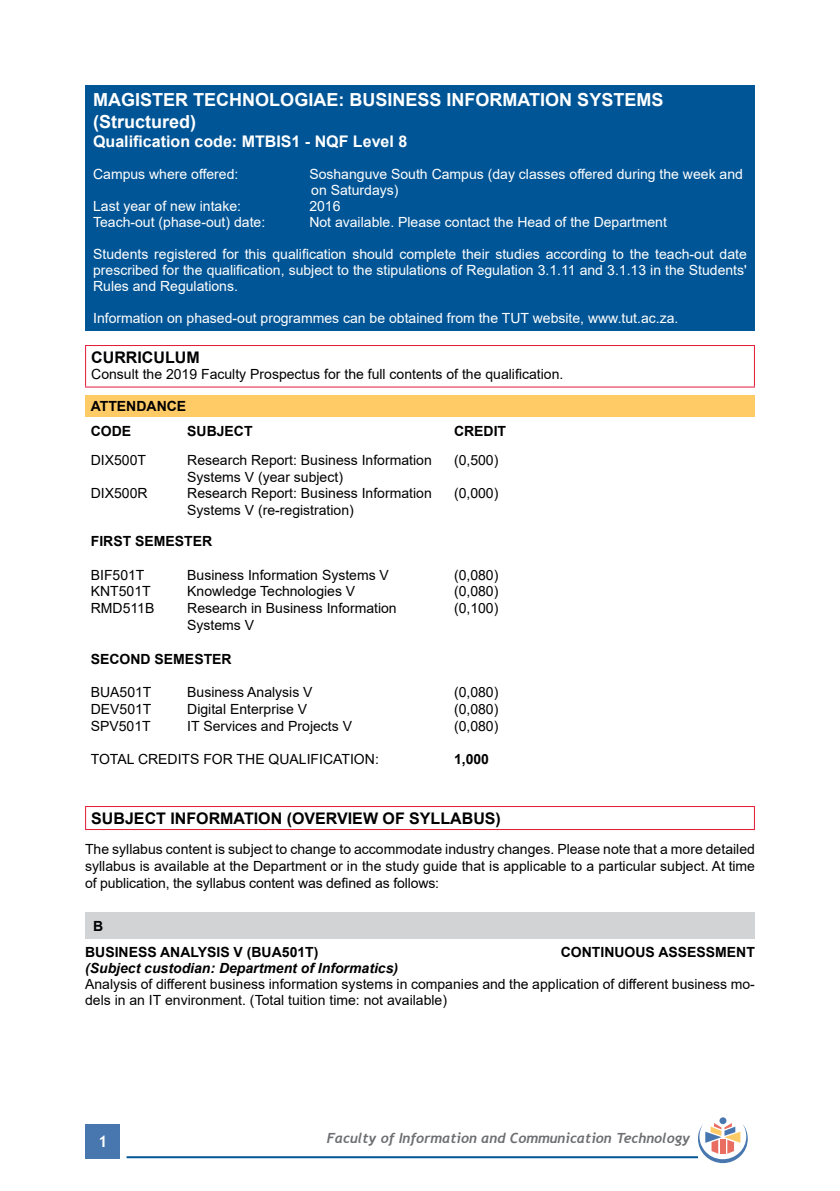
<style>
.page{position:relative;width:840px;height:1191px;background:#fff}
.page>*{position:absolute;margin:0;border:0;box-sizing:border-box;transform-origin:0 0}
.t1{font:700 18px/21.6px "Arial";color:#fff}
.t2{font:700 16px "Arial";color:#000}
.t3{font:700 16px "Arial";color:#fff}
.t4{font:700 16px "Trebuchet MS";color:#fff}
.t5{font:14px/16.8px "Arial";color:#000;text-align:justify}
.t6{font:14px/16px "Arial";color:#fff}
.t7{font:700 14px/24.4px "Arial";color:#000}
.t8{font:italic 700 14px "Trebuchet";color:#6d6e71}
.t9{font:italic 700 14px "Arial";color:#000}
</style>
<div class="page">
<div style="left:86px;top:1124px;width:34px;height:34px;background:#4777ae"></div>
<hr style="left:126px;top:1156px;width:571px;height:2px;background:#005596">
<div style="left:719px;top:1117px;width:7px;height:7px;background:#4777ae;border-radius:50%"></div>
<svg style="left:697px;top:1123px;width:50px;height:40px"></svg>
<div style="left:85px;top:85px;width:669px;height:246px;background:#005596"></div>
<hr style="left:85px;top:345px;width:669px;height:1px;background:#e31837">
<hr style="left:85px;top:346px;width:1px;height:40px;background:#e31837">
<hr style="left:753px;top:346px;width:1px;height:40px;background:#e31837">
<hr style="left:85px;top:386px;width:669px;height:1px;background:#e31837">
<div style="left:85px;top:395px;width:669px;height:22px;background:#ffcb66"></div>
<hr style="left:85px;top:806px;width:669px;height:1px;background:#e31837">
<svg style="left:85px;top:807px;width:1px;height:22px"></svg>
<svg style="left:753px;top:807px;width:1px;height:22px"></svg>
<hr style="left:85px;top:829px;width:669px;height:1px;background:#e31837">
<div style="left:85px;top:912px;width:669px;height:26px;background:#d1d3d4"></div>
<p class="t1" style="left:93px;top:89px;width:571px">MAGISTER TECHNOLOGIAE: BUSINESS INFORMATION SYSTEMS (Structured)</p>
<p class="t3" style="left:93px;top:130px;width:315px">Qualification code: MTBIS1 - NQF Level 8</p>
<p class="t6" style="left:93px;top:166px;width:147px">Campus where offered:</p>
<p class="t6" style="left:309px;top:166px;width:435px">Soshanguve South Campus (day classes offered during the week and on Saturdays)</p>
<p class="t6" style="left:93px;top:198px;width:149px">Last year of new intake:</p>
<p class="t6" style="left:309px;top:198px;width:33px">2016</p>
<p class="t6" style="left:93px;top:214px;width:173px">Teach-out (phase-out) date:</p>
<p class="t6" style="left:309px;top:214px;width:359px">Not available. Please contact the Head of the Department</p>
<p class="t6" style="left:93px;top:246px;width:655px;text-align:justify">Students registered for this qualification should complete their studies according to the teach-out date prescribed for the qualification, subject to the stipulations of Regulation 3.1.11 and 3.1.13 in the Students' Rules and Regulations.</p>
<p class="t6" style="left:93px;top:310px;width:586px">Information on phased-out programmes can be obtained from the TUT website, www.tut.ac.za.</p>
<p class="t2" style="left:91px;top:346px;width:110px">CURRICULUM</p>
<p class="t5" style="left:91px;top:365px;width:473px">Consult the 2019 Faculty Prospectus for the full contents of the qualification.</p>
<p class="t7" style="left:91px;top:394px;width:97px">ATTENDANCE<br>CODE</p>
<p class="t7" style="left:187px;top:419px;width:67px">SUBJECT</p>
<p class="t7" style="left:454px;top:419px;width:54px">CREDIT</p>
<p class="t5" style="left:91px;top:451px;width:57px">DIX500T</p>
<p class="t5" style="left:187px;top:451px;width:246px">Research Report: Business Information</p>
<p class="t5" style="left:454px;top:451px;width:46px">(0,500)</p>
<p class="t5" style="left:187px;top:468px;width:157px">Systems V (year subject)</p>
<p class="t5" style="left:91px;top:485px;width:58px">DIX500R</p>
<p class="t5" style="left:187px;top:485px;width:246px">Research Report: Business Information</p>
<p class="t5" style="left:454px;top:485px;width:46px">(0,000)</p>
<p class="t5" style="left:187px;top:502px;width:168px">Systems V (re-registration)</p>
<p class="t7" style="left:91px;top:529px;width:123px">FIRST SEMESTER</p>
<p class="t5" style="left:91px;top:566px;width:55px">BIF501T</p>
<p class="t5" style="left:187px;top:566px;width:203px">Business Information Systems V</p>
<p class="t5" style="left:454px;top:566px;width:46px">(0,080)</p>
<p class="t5" style="left:91px;top:583px;width:61px">KNT501T</p>
<p class="t5" style="left:187px;top:583px;width:169px">Knowledge Technologies V</p>
<p class="t5" style="left:454px;top:583px;width:46px">(0,080)</p>
<p class="t5" style="left:91px;top:600px;width:65px">RMD511B</p>
<p class="t5" style="left:187px;top:600px;width:211px">Research in Business Information</p>
<p class="t5" style="left:454px;top:600px;width:46px">(0,100)</p>
<p class="t5" style="left:187px;top:616px;width:68px">Systems V</p>
<p class="t7" style="left:91px;top:646px;width:142px">SECOND SEMESTER</p>
<p class="t5" style="left:91px;top:684px;width:62px">BUA501T</p>
<p class="t5" style="left:187px;top:684px;width:127px">Business Analysis V</p>
<p class="t5" style="left:454px;top:684px;width:46px">(0,080)</p>
<p class="t5" style="left:91px;top:700px;width:62px">DEV501T</p>
<p class="t5" style="left:187px;top:700px;width:121px">Digital Enterprise V</p>
<p class="t5" style="left:454px;top:700px;width:46px">(0,080)</p>
<p class="t5" style="left:91px;top:717px;width:61px">SPV501T</p>
<p class="t5" style="left:187px;top:717px;width:166px">IT Services and Projects V</p>
<p class="t5" style="left:454px;top:717px;width:46px">(0,080)</p>
<p class="t5" style="left:91px;top:751px;width:289px">TOTAL CREDITS FOR THE QUALIFICATION:</p>
<p class="t7" style="left:454px;top:747px;width:37px">1,000</p>
<p class="t2" style="left:91px;top:807px;width:411px">SUBJECT INFORMATION (OVERVIEW OF SYLLABUS)</p>
<p class="t5" style="left:85px;top:840px;width:671px">The syllabus content is subject to change to accommodate industry changes. Please note that a more detailed syllabus is available at the Department or in the study guide that is applicable to a particular subject. At time of publication, the syllabus content was defined as follows:</p>
<p class="t7" style="left:85px;top:913px;width:235px;line-height:26px;text-indent:8px">B<br>BUSINESS ANALYSIS V (BUA501T)</p>
<p class="t7" style="left:560px;top:939px;width:195px">CONTINUOUS ASSESSMENT</p>
<p class="t9" style="left:85px;top:958px;width:314px">(Subject custodian: Department of Informatics)</p>
<p class="t5" style="left:85px;top:975px;width:671px;line-height:16px">Analysis of different business information systems in companies and the application of different business mo&shy;dels in an IT environment. (Total tuition time: not available)</p>
<p class="t4" style="left:98px;top:1131px;width:11px">1</p>
<p class="t8" style="left:326px;top:1129px;width:365px">Faculty of Information and Communication Technology</p>
</div>
